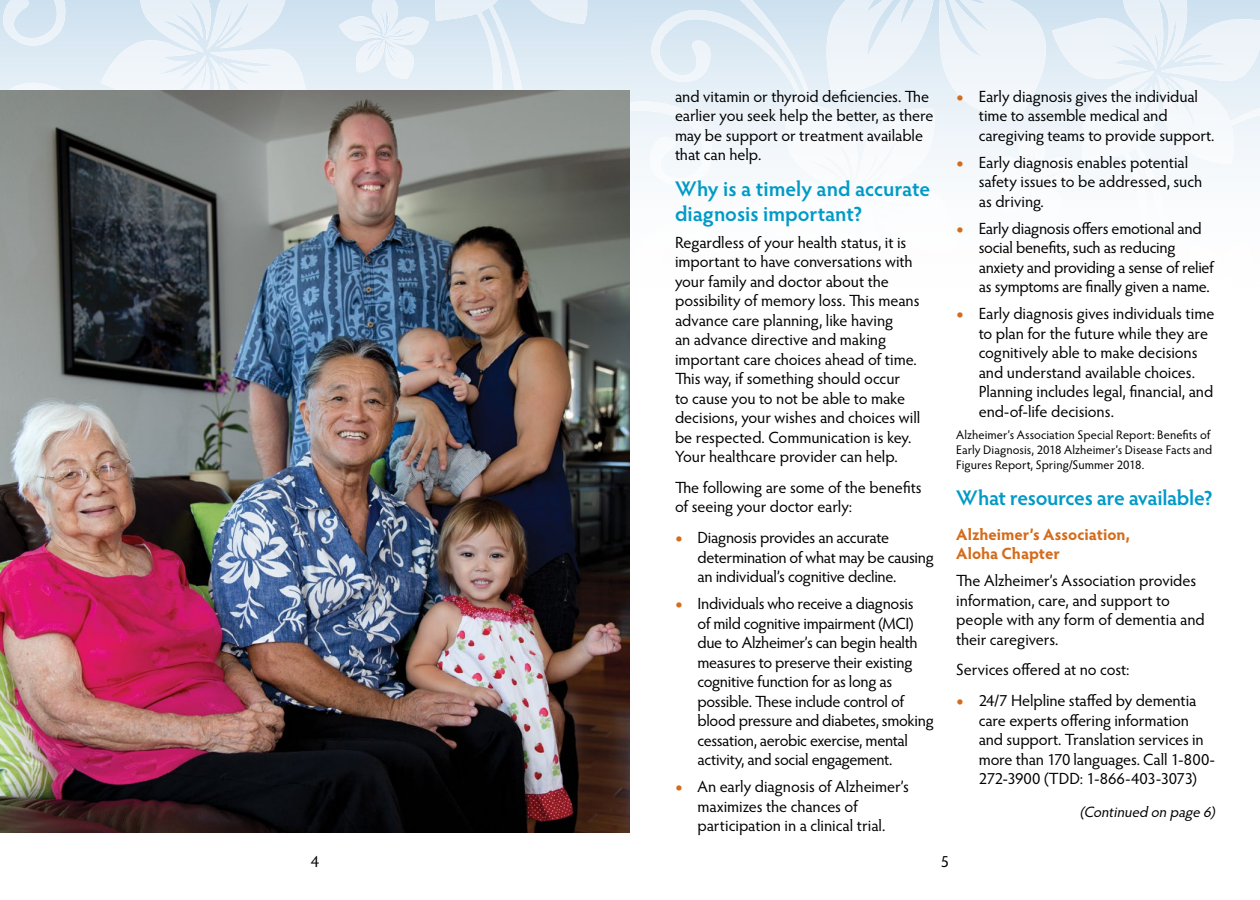
<style>
.page{position:relative;width:1260px;height:900px;background:#fff}
.page>*{position:absolute;margin:0;border:0;box-sizing:border-box;transform-origin:0 0}
.Headers{font:600 21.25px/24.4px "Hypatia Sans Pro";letter-spacing:-.005em;color:#009ac7}
.Body_Text__numbered{font:16.25px/19.5px "Hypatia Sans Pro";letter-spacing:-.015em;color:#000}
.Body_Text{font:16.25px/19.5px "Hypatia Sans Pro";letter-spacing:-.005em;color:#000}
.Subheads{font:700 16.25px/19.5px "Hypatia Sans Pro";color:#d46c1b}
.Body_Text-2{font:italic 15px "Hypatia Sans Pro";color:#000}
.Body_Text-3{font:12.5px/15px "Hypatia Sans Pro";letter-spacing:.005em;color:#000}
.s1{font-weight:900;color:#d46c1b}
</style>
<div class="page">
<svg style="left:0;top:0;width:1260px;height:169px"></svg>
<svg style="left:630px;top:0;width:255px;height:169px;fill:#eaf2f8"></svg>
<img style="left:0;top:90px;width:630px;height:742px">
<p class="Body_Text" style="left:675px;top:86px;width:260px">and vitamin or thyroid deficiencies. The earlier you seek help the better, as there may be support or treatment available that can help.</p>
<p class="Headers" style="left:675px;top:176px;width:257px">Why is a timely and accurate diagnosis important?</p>
<p class="Body_Text" style="left:675px;top:232px;width:247px">Regardless of your health status, it is important to have conversations with your family and doctor about the possibility of memory loss. This means advance care planning, like having<br>an advance directive and making important care choices ahead of time.<br>This way, if something should occur<br>to cause you to not be able to make decisions, your wishes and choices will be respected. Communication is key.<br>Your healthcare provider can help.</p>
<p class="Body_Text" style="left:675px;top:477px;width:248px">The following are some of the benefits of seeing your doctor early:</p>
<p class="Body_Text__numbered" style="left:698px;top:527px;width:238px;text-indent:-22px"><span class="s1">•</span> Diagnosis provides an accurate determination of what may be causing an individual’s cognitive decline.</p>
<p class="Body_Text__numbered" style="left:698px;top:593px;width:238px;text-indent:-22px"><span class="s1">•</span> Individuals who receive a diagnosis<br>of mild cognitive impairment (MCI) due to Alzheimer’s can begin health measures to preserve their existing cognitive function for as long as possible. These include control of blood pressure and diabetes, smoking cessation, aerobic exercise, mental activity, and social engagement.</p>
<p class="Body_Text__numbered" style="left:698px;top:776px;width:213px;text-indent:-22px"><span class="s1">•</span> An early diagnosis of Alzheimer’s maximizes the chances of participation in a clinical trial.</p>
<p class="Body_Text__numbered" style="left:979px;top:86px;width:237px;text-indent:-22px"><span class="s1">•</span> Early diagnosis gives the individual time to assemble medical and caregiving teams to provide support.</p>
<p class="Body_Text__numbered" style="left:979px;top:152px;width:225px;text-indent:-22px"><span class="s1">•</span> Early diagnosis enables potential safety issues to be addressed, such as driving.</p>
<p class="Body_Text__numbered" style="left:979px;top:218px;width:237px;text-indent:-22px"><span class="s1">•</span> Early diagnosis offers emotional and social benefits, such as reducing anxiety and providing a sense of relief as symptoms are finally given a name.</p>
<p class="Body_Text__numbered" style="left:979px;top:304px;width:237px;text-indent:-22px"><span class="s1">•</span> Early diagnosis gives individuals time to plan for the future while they are cognitively able to make decisions and understand available choices.<br>Planning includes legal, financial, and end-of-life decisions.</p>
<p class="Body_Text-3" style="left:956px;top:427px;width:258px">Alzheimer’s Association Special Report: Benefits of<br>Early Diagnosis, 2018 Alzheimer’s Disease Facts and<br>Figures Report, Spring/Summer 2018.</p>
<p class="Headers" style="left:956px;top:485px;width:259px">What resources are available?</p>
<p class="Subheads" style="left:956px;top:523px;width:175px">Alzheimer’s Association,<br>Aloha Chapter</p>
<p class="Body_Text" style="left:956px;top:570px;width:250px">The Alzheimer’s Association provides information, care, and support to people with any form of dementia and their caregivers.</p>
<p class="Body_Text" style="left:956px;top:660px;width:175px">Services offered at no cost:</p>
<p class="Body_Text__numbered" style="left:979px;top:690px;width:238px;text-indent:-22px"><span class="s1">•</span> 24/7 Helpline staffed by dementia care experts offering information and support. Translation services in more than 170 languages. Call 1-800- 272-3900 (TDD: 1-866-403-3073)</p>
<p class="Body_Text-2" style="left:1080px;top:802px;width:140px">(Continued on page 6)</p>
<p class="Body_Text" style="left:311px;top:851px;width:10px">4</p>
<p class="Body_Text" style="left:941px;top:851px;width:10px">5</p>
</div>
